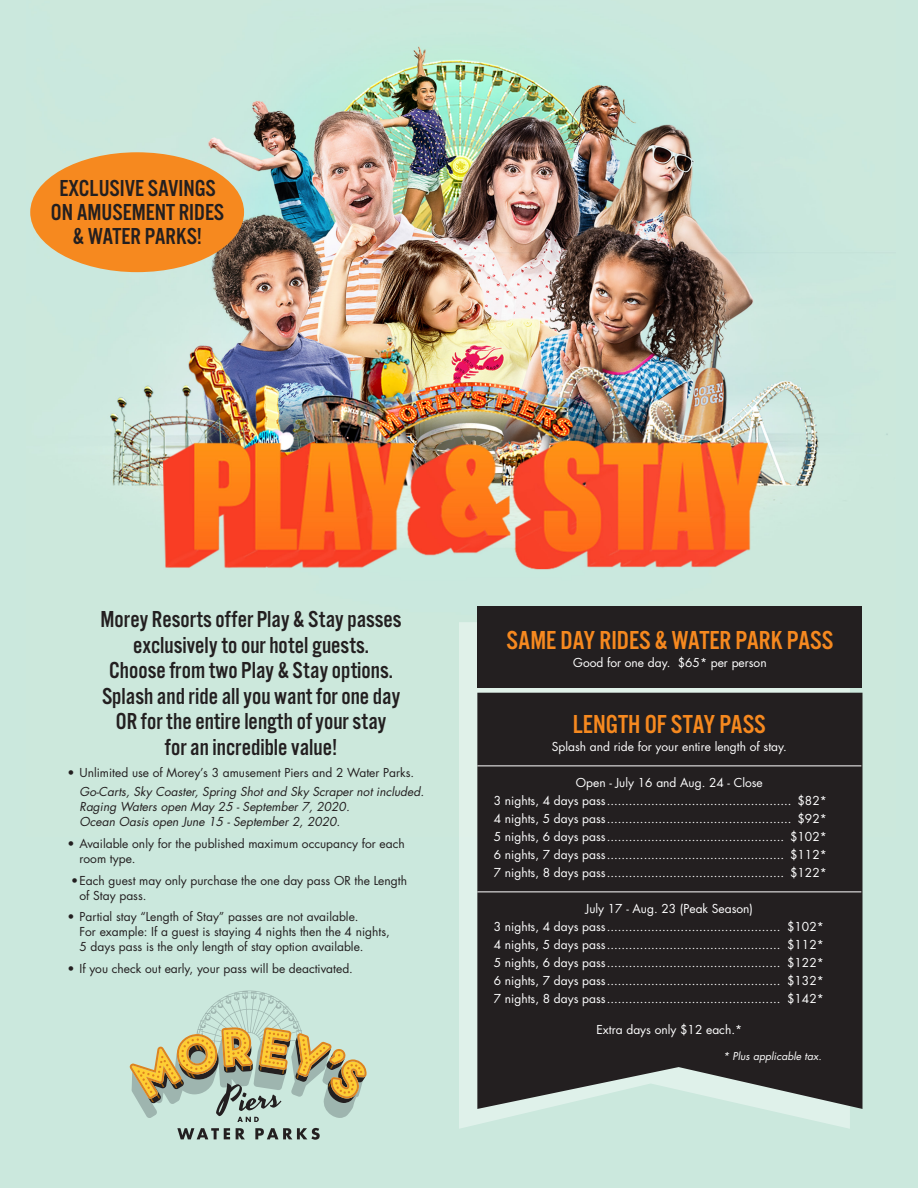
<style>
.page{position:relative;width:918px;height:1188px;background:#cbe8dd}
.page>*{position:absolute;margin:0;border:0;box-sizing:border-box;transform-origin:0 0}
.t1{font:27px "Alternate Got No 3 D";color:#f6891f}
.t2{font:24px/25.5px "Alternate Got No 3 D";color:#231f20;text-align:center}
.t3{font:12px "Futura";color:#fff}
.t4{font:12px/15px "Futura";color:#231f20}
.t5{font:italic 12px/19.5px "Futura";color:#231f20}
.t6{font:italic 10.5px "Futura";color:#fff}
.s1{font-style:normal}
</style>
<div class="page">
<img style="left:30px;top:46px;width:858px;height:790px">
<svg style="left:459px;top:622px;width:391px;height:507px;fill:#dff1e9"></svg>
<div style="left:478px;top:606px;width:384px;height:82px;background:#231f20"></div>
<div style="left:477px;top:693px;width:385px;height:416px;background:#231f20"></div>
<hr style="left:477px;top:766px;width:384px;height:1px;background:#fff">
<hr style="left:477px;top:892px;width:384px;height:1px;background:#fff">
<svg style="left:177px;top:1128px;width:53px;height:11px"></svg>
<svg style="left:236px;top:1128px;width:9px;height:11px"></svg>
<svg style="left:255px;top:1128px;width:65px;height:12px"></svg>
<svg style="left:129px;top:991px;width:238px;height:131px"></svg>
<div style="left:30px;top:152px;width:214px;height:120px;background:#f6891f;border-radius:50%"></div>
<p class="t2" style="left:51px;top:176px;width:175px;line-height:24px">EXCLUSIVE SAVINGS<br>ON AMUSEMENT RIDES &amp; WATER PARKS!</p>
<p class="t2" style="left:101px;top:607px;width:303px">Morey Resorts offer Play &amp; Stay passes exclusively to our hotel guests.<br>Choose from two Play &amp; Stay options.<br>Splash and ride all you want for one day OR for the entire length of your stay<br>for an incredible value!</p>
<p class="t5" style="left:80px;top:763px;width:346px;text-indent:-12px"><span class="s1">• Unlimited use of Morey’s 3 amusement Piers and 2 Water Parks.<br></span>Go-Carts, Sky Coaster, Spring Shot and Sky Scraper not included.</p>
<p class="t5" style="left:80px;top:799px;width:272px;line-height:15px">Raging Waters open May 25 - September 7, 2020.<br>Ocean Oasis open June 15 - September 2, 2020.</p>
<p class="t4" style="left:80px;top:836px;width:327px;text-indent:-12px">• Available only for the published maximum occupancy for each room type.</p>
<p class="t4" style="left:80px;top:873px;width:329px;text-indent:-8px">•Each guest may only purchase the one day pass OR the Length of Stay pass.</p>
<p class="t4" style="left:80px;top:910px;width:312px;text-indent:-12px">• Partial stay “Length of Stay” passes are not available.<br>For example: If a guest is staying 4 nights then the 4 nights,<br>5 days pass is the only length of stay option available.</p>
<p class="t4" style="left:68px;top:961px;width:287px">• If you check out early, your pass will be deactivated.</p>
<p class="t1" style="left:507px;top:626px;width:328px">SAME DAY RIDES &amp; WATER PARK PASS</p>
<p class="t3" style="left:573px;top:655px;width:195px">Good for one day. $65* per person</p>
<p class="t1" style="left:573px;top:710px;width:194px">LENGTH OF STAY PASS</p>
<p class="t3" style="left:552px;top:738px;width:237px">Splash and ride for your entire length of stay.</p>
<p class="t3" style="left:576px;top:774px;width:189px">Open - July 16 and Aug. 24 - Close</p>
<p class="t3" style="left:494px;top:792px;width:335px">3 nights, 4 days pass.................................................. $82*</p>
<p class="t3" style="left:494px;top:810px;width:335px">4 nights, 5 days pass.................................................. $92*</p>
<p class="t3" style="left:494px;top:828px;width:335px">5 nights, 6 days pass................................................ $102*</p>
<p class="t3" style="left:494px;top:846px;width:335px">6 nights, 7 days pass................................................ $112*</p>
<p class="t3" style="left:494px;top:864px;width:335px">7 nights, 8 days pass................................................ $122*</p>
<p class="t3" style="left:586px;top:900px;width:169px">July 17 - Aug. 23 (Peak Season)</p>
<p class="t3" style="left:494px;top:918px;width:332px">3 nights, 4 days pass............................................... $102*</p>
<p class="t3" style="left:494px;top:936px;width:332px">4 nights, 5 days pass............................................... $112*</p>
<p class="t3" style="left:494px;top:954px;width:332px">5 nights, 6 days pass............................................... $122*</p>
<p class="t3" style="left:494px;top:972px;width:332px">6 nights, 7 days pass............................................... $132*</p>
<p class="t3" style="left:494px;top:990px;width:332px">7 nights, 8 days pass............................................... $142*</p>
<p class="t3" style="left:597px;top:1022px;width:147px">Extra days only $12 each.*</p>
<p class="t6" style="left:723px;top:1050px;width:100px">* Plus applicable tax.</p>
</div>
